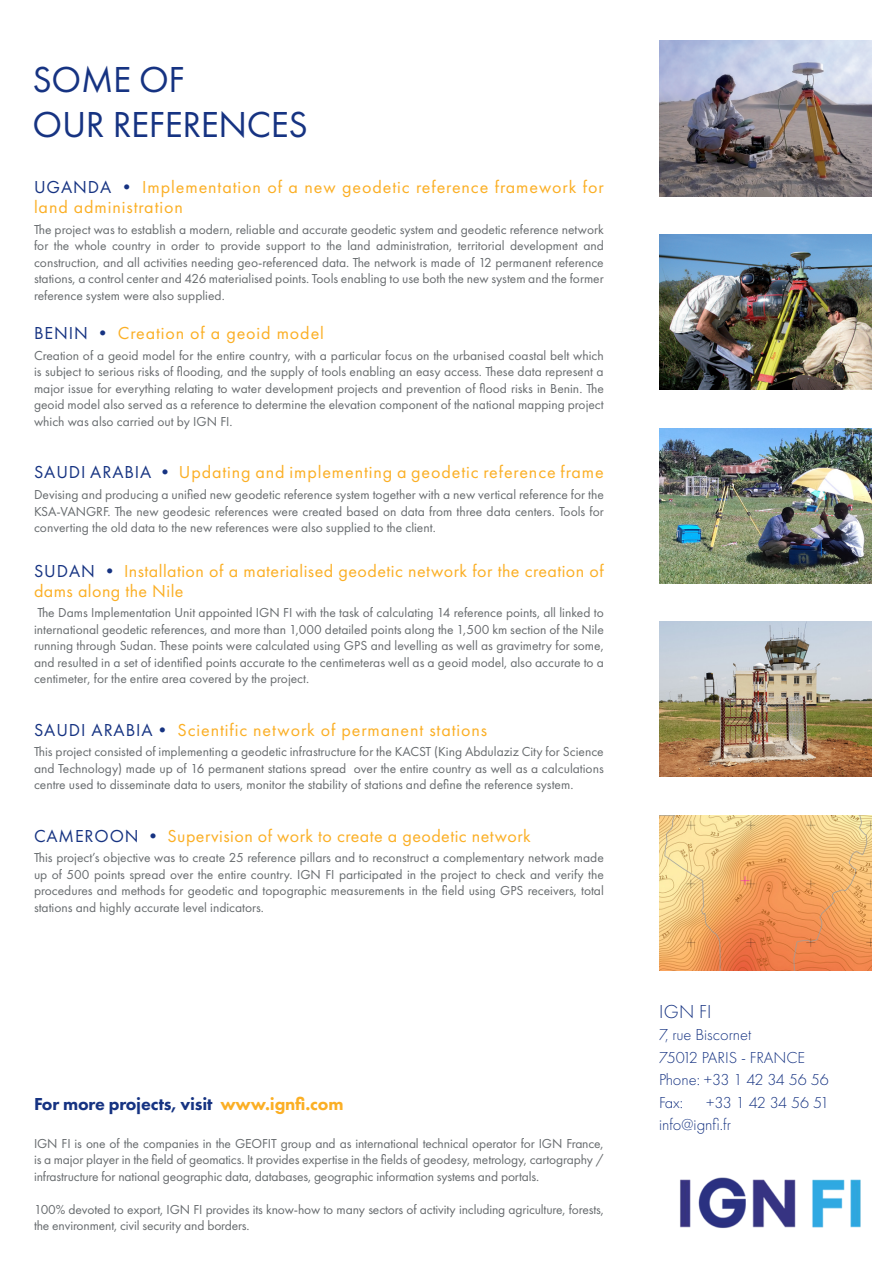
<style>
.page{position:relative;width:893px;height:1263px;background:#fff}
.page>*{position:absolute;margin:0;border:0;box-sizing:border-box;transform-origin:0 0}
.t1{font:37.5px "Futura PT";letter-spacing:-.01em;color:#163382}
.t2{font:300 19.5px "Futura PT";color:#163382}
.Titre_référence{font:18px/19.5px "Futura PT";letter-spacing:.05em;color:#fbaf25}
.Titre_référence-2{font:18px/19.5px "Futura PT";letter-spacing:.025em;color:#fbaf25}
.t3{font:800 18px "Futura PT";letter-spacing:-.01em;color:#163382}
.t4{font:300 16.5px "Futura PT";color:#163382}
.t5{font:300 16.5px "Futura PT";letter-spacing:-.02em;color:#163382}
.t6{font:13.5px/16.5px "Futura PT";color:#676b6e;text-align:justify}
.s1{color:#163382}
.s2{color:#fbaf25}
</style>
<div class="page">
<img style="left:659px;top:815px;width:213px;height:156px">
<img style="left:659px;top:621px;width:213px;height:156px">
<img style="left:659px;top:428px;width:213px;height:156px">
<img style="left:659px;top:234px;width:213px;height:155px">
<img style="left:659px;top:41px;width:213px;height:155px">
<img style="left:680px;top:1177px;width:181px;height:51px">
<p class="t1" style="left:33px;top:58px;width:154px">SOME OF</p>
<p class="t1" style="left:33px;top:103px;width:277px">OUR REFERENCES</p>
<p class="Titre_référence" style="left:34px;top:178px;width:571px"><span class="s1">UGANDA •</span> Implementation of a new geodetic reference framework for land administration</p>
<p class="t6" style="left:34px;top:221px;width:571px">The project was to establish a modern, reliable and accurate geodetic system and geodetic reference network for the whole country in order to provide support to the land administration, territorial development and construction, and all activities needing geo-referenced data. The network is made of 12 permanent reference stations, a control center and 426 materialised points. Tools enabling to use both the new system and the former reference system were also supplied.</p>
<p class="Titre_référence" style="left:34px;top:323px;width:291px"><span class="s1">BENIN •</span> Creation of a geoid model</p>
<p class="t6" style="left:34px;top:347px;width:571px">Creation of a geoid model for the entire country, with a particular focus on the urbanised coastal belt which is subject to serious risks of flooding, and the supply of tools enabling an easy access. These data represent a major issue for everything relating to water development projects and prevention of flood risks in Benin. The geoid model also served as a reference to determine the elevation component of the national mapping project which was also carried out by IGN FI.</p>
<p class="Titre_référence" style="left:34px;top:462px;width:571px"><span class="s1">SAUDI ARABIA •</span> Updating and implementing a geodetic reference frame</p>
<p class="t6" style="left:34px;top:486px;width:571px">Devising and producing a unified new geodetic reference system together with a new vertical reference for the KSA-VANGRF. The new geodesic references were created based on data from three data centers. Tools for converting the old data to the new references were also supplied to the client.</p>
<p class="Titre_référence-2" style="left:34px;top:561px;width:571px"><span class="s1">SUDAN •</span> Installation of a materialised geodetic network for the creation of dams along the Nile</p>
<p class="t6" style="left:34px;top:604px;width:571px">The Dams Implementation Unit appointed IGN FI with the task of calculating 14 reference points, all linked to international geodetic references, and more than 1,000 detailed points along the 1,500 km section of the Nile running through Sudan. These points were calculated using GPS and levelling as well as gravimetry for some, and resulted in a set of identified points accurate to the centimeteras well as a geoid model, also accurate to a centimeter, for the entire area covered by the project.</p>
<p class="Titre_référence" style="left:34px;top:720px;width:455px"><span class="s1">SAUDI ARABIA•</span> Scientific network of permanent stations</p>
<p class="t6" style="left:34px;top:743px;width:571px">This project consisted of implementing a geodetic infrastructure for the KACST (King Abdulaziz City for Science and Technology) made up of 16 permanent stations spread over the entire country as well as a calculations centre used to disseminate data to users, monitor the stability of stations and define the reference system.</p>
<p class="Titre_référence-2" style="left:34px;top:826px;width:498px"><span class="s1">CAMEROON •</span> Supervision of work to create a geodetic network</p>
<p class="t6" style="left:34px;top:849px;width:571px">This project’s objective was to create 25 reference pillars and to reconstruct a complementary network made up of 500 points spread over the entire country. IGN FI participated in the project to check and verify the procedures and methods for geodetic and topographic measurements in the field using GPS receivers, total stations and highly accurate level indicators.</p>
<p class="t3" style="left:34px;top:1093px;width:311px">For more projects, visit <span class="s2">www.ignfi.com</span></p>
<p class="t6" style="left:34px;top:1135px;width:571px">IGN FI is one of the companies in the GEOFIT group and as international technical operator for IGN France, is a major player in the field of geomatics. It provides expertise in the fields of geodesy, metrology, cartography / infrastructure for national geographic data, databases, geographic information systems and portals.</p>
<p class="t6" style="left:34px;top:1201px;width:571px">100% devoted to export, IGN FI provides its know-how to many sectors of activity including agriculture, forests, the environment, civil security and borders.</p>
<p class="t2" style="left:659px;top:1000px;width:54px">IGN FI</p>
<p class="t4" style="left:659px;top:1025px;width:94px">7, rue Biscornet</p>
<p class="t4" style="left:659px;top:1048px;width:148px">75012 PARIS - FRANCE</p>
<p class="t5" style="left:659px;top:1070px;width:171px">Phone: +33 1 42 34 56 56</p>
<p class="t4" style="left:659px;top:1093px;width:26px">Fax:</p>
<p class="t4" style="left:706px;top:1093px;width:124px">+33 1 42 34 56 51</p>
<p class="t4" style="left:659px;top:1115px;width:73px">info@ignfi.fr</p>
</div>
